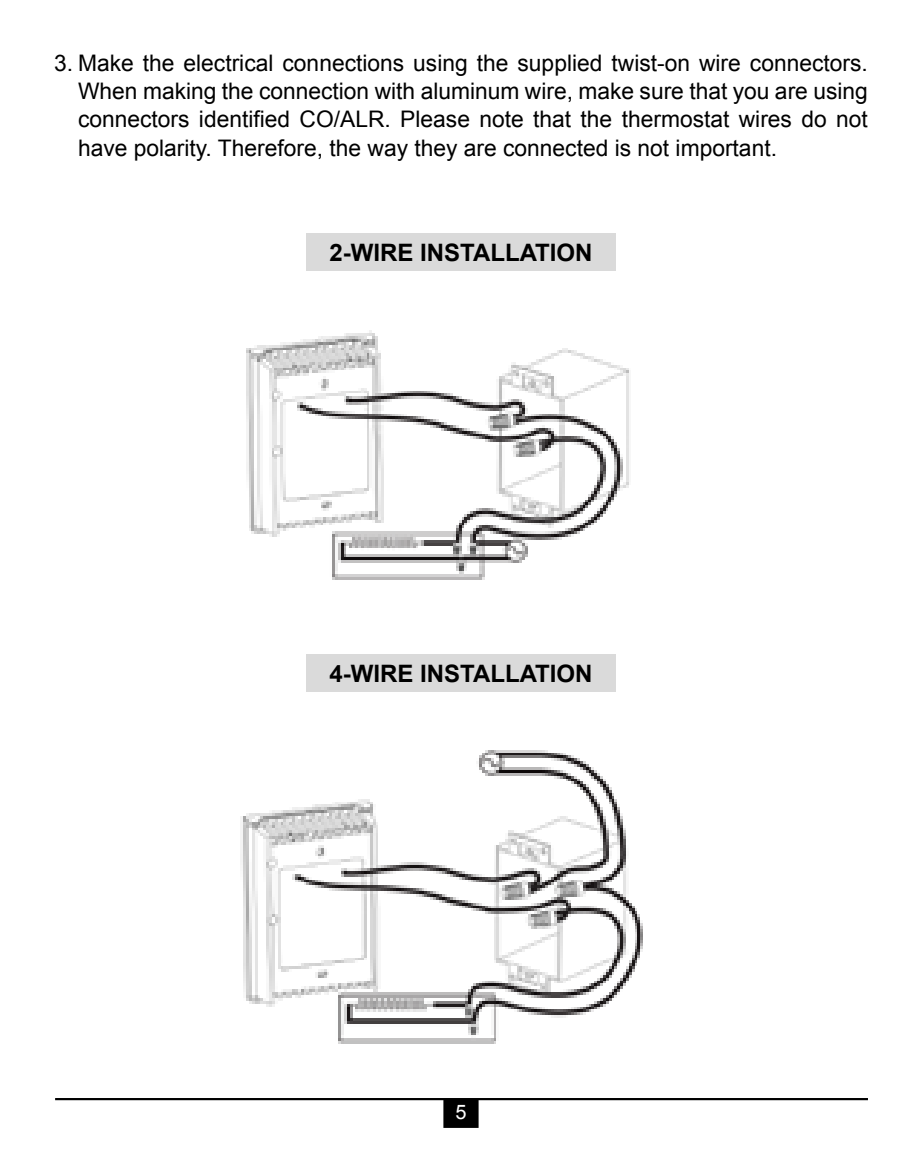
<style>
.page{position:relative;width:922px;height:1152px;background:#fff}
.page>*{position:absolute;margin:0;border:0;box-sizing:border-box;transform-origin:0 0}
.t1{font:700 24px "Arial";color:#000}
.t2{font:22.8px/28.4px "Arial";color:#000;text-align:justify}
.t3{font:20px "Arial";color:#fff}
</style>
<div class="page">
<div style="left:444px;top:1099px;width:33px;height:28px;background:#000"></div>
<div style="left:443px;top:1098px;width:35px;height:30px;border:2px solid #000"></div>
<hr style="left:55px;top:1098px;width:813px;height:2px;background:#000">
<img style="left:246px;top:330px;width:383px;height:250px">
<img style="left:240px;top:750px;width:403px;height:294px">
<div style="left:306px;top:233px;width:309px;height:38px;background:#dadada"></div>
<div style="left:306px;top:654px;width:309px;height:38px;background:#dadada"></div>
<p class="t2" style="left:78px;top:49px;width:791px;text-indent:-24px">3. Make the electrical connections using the supplied twist-on wire connectors.<br>When making the connection with aluminum wire, make sure that you are using connectors identified CO/ALR. Please note that the thermostat wires do not have polarity. Therefore, the way they are connected is not important.</p>
<p class="t1" style="left:329px;top:236px;width:265px">2-WIRE INSTALLATION</p>
<p class="t1" style="left:329px;top:657px;width:265px">4-WIRE INSTALLATION</p>
<p class="t3" style="left:455px;top:1099px;width:13px">5</p>
</div>
